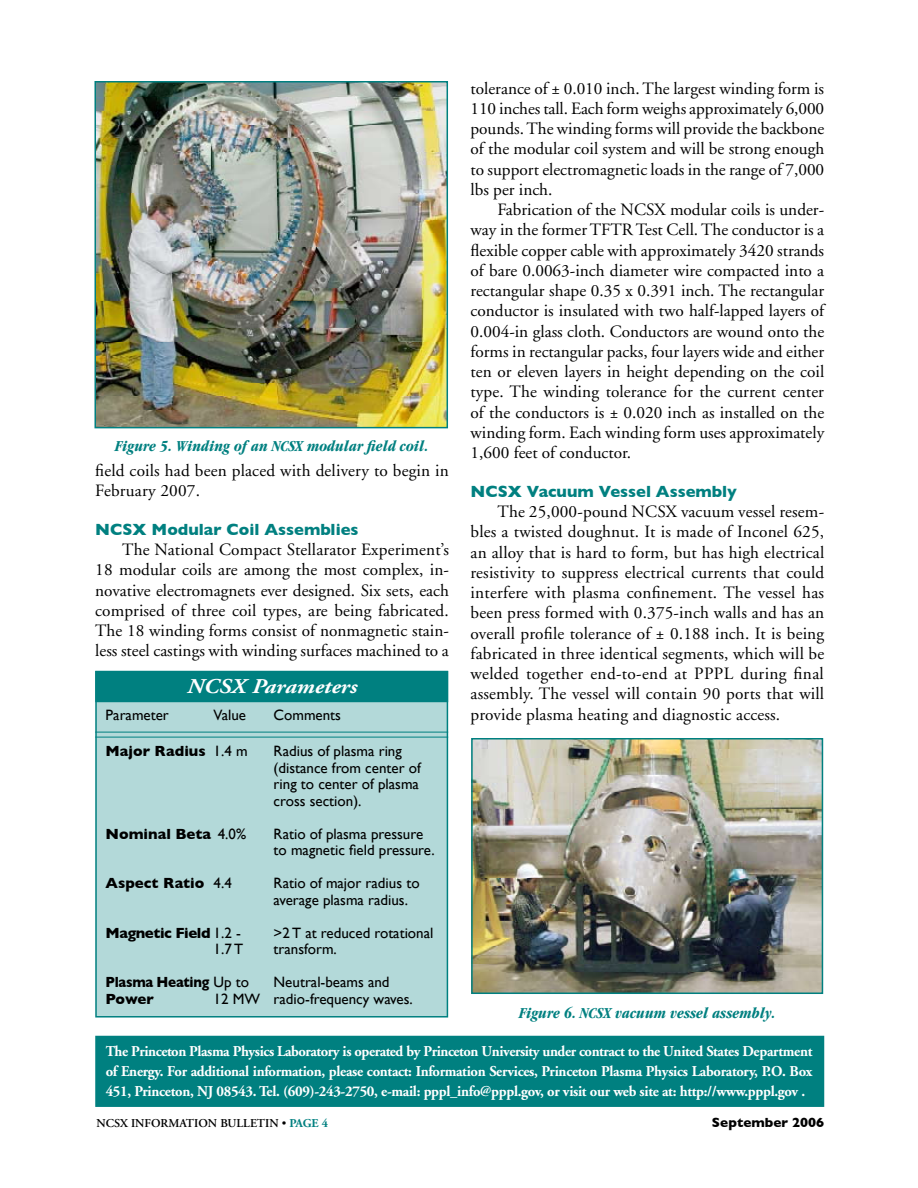
<style>
.page{position:relative;width:918px;height:1188px;background:#fff}
.page>*{position:absolute;margin:0;border:0;box-sizing:border-box;transform-origin:0 0}
.t1{font:italic 700 21px "Adobe Garamond";color:#fff;scale:1.1 1}
.t2{font:17.25px/20.2px "Adobe Garamond";color:#000;text-align:justify}
.t3{font:700 16.5px "Gill Sans";color:#008080}
.t4{font:italic 700 condensed 15.75px "Garamond";color:#008080}
.t5{font:700 15px/20.2px "Adobe Garamond";letter-spacing:-.02em;color:#fff;text-align:justify}
.t6{font:15px/16.5px "Gill Sans";color:#000}
.t7{font:700 15px "Gill Sans";color:#000}
.t8{font:700 15px "Gill Sans";letter-spacing:-.03em;color:#000}
.t9{font:700 15px "Gill Sans";letter-spacing:-.02em;color:#000;scale:.9 1}
.t10{font:700 13.5px "Gill Sans";color:#000}
.t11{font:600 12px "Adobe Garamond";color:#000}
.s1{font-weight:400}
.s2{font-weight:700;color:#008080}
</style>
<div class="page">
<div style="left:95px;top:671px;width:353px;height:347px;background:#b3d9d9;border:2px solid #008080"></div>
<hr style="left:95px;top:732px;width:353px;height:1px;background:#008080">
<hr style="left:95px;top:737px;width:353px;height:1px;background:#008080">
<div style="left:95px;top:671px;width:353px;height:31px;background:#008080"></div>
<div style="left:95px;top:1036px;width:729px;height:71px;background:#008080;border:2px solid #008080"></div>
<img style="left:97px;top:84px;width:348px;height:341px">
<div style="left:94px;top:81px;width:354px;height:347px;border:2px solid #008080"></div>
<img style="left:474px;top:741px;width:346px;height:250px">
<div style="left:471px;top:738px;width:352px;height:256px;border:2px solid #008080"></div>
<p class="t2" style="left:471px;top:78px;width:355px">tolerance of ± 0.010 inch. The largest winding form is 110 inches tall. Each form weighs approximately 6,000 pounds. The winding forms will provide the backbone of the modular coil system and will be strong enough to support electromagnetic loads in the range of 7,000 lbs per inch.</p>
<p class="t2" style="left:471px;top:200px;width:355px;text-indent:27px">Fabrication of the NCSX modular coils is under&shy;way in the former TFTR Test Cell. The conductor is a flexible copper cable with approximately 3420 strands of bare 0.0063-inch diameter wire compacted into a rectangular shape 0.35 x 0.391 inch. The rectangular conductor is insulated with two half-lapped layers of 0.004-in glass cloth. Conductors are wound onto the forms in rectangular packs, four layers wide and either ten or eleven layers in height depending on the coil type. The winding tolerance for the current center of the conductors is ± 0.020 inch as installed on the winding form. Each winding form uses approximately 1,600 feet of conductor.</p>
<p class="t3" style="left:471px;top:482px;width:268px">NCSX Vacuum Vessel Assembly</p>
<p class="t2" style="left:471px;top:502px;width:355px;text-indent:27px">The 25,000-pound NCSX vacuum vessel resem&shy;bles a twisted doughnut. It is made of Inconel 625, an alloy that is hard to form, but has high electrical resistivity to suppress electrical currents that could interfere with plasma confinement. The vessel has been press formed with 0.375-inch walls and has an overall profile tolerance of ± 0.188 inch. It is being fabricated in three identical segments, which will be welded together end-to-end at PPPL during final assembly. The vessel will contain 90 ports that will provide plasma heating and diagnostic access.</p>
<p class="t4" style="left:115px;top:437px;width:315px">Figure 5. Winding of an NCSX modular field coil.</p>
<p class="t2" style="left:95px;top:461px;width:355px">field coils had been placed with delivery to begin in<br>February 2007.</p>
<p class="t3" style="left:95px;top:520px;width:265px">NCSX Modular Coil Assemblies</p>
<p class="t2" style="left:95px;top:540px;width:355px;text-indent:27px">The National Compact Stellarator Experiment’s 18 modular coils are among the most complex, in&shy;novative electromagnets ever designed. Six sets, each comprised of three coil types, are being fabricated.<br>The 18 winding forms consist of nonmagnetic stain&shy;less steel castings with winding surfaces machined to a</p>
<p class="t1" style="left:187px;top:674px;width:156px">NCSX Parameters</p>
<p class="t6" style="left:106px;top:706px;width:65px">Parameter</p>
<p class="t6" style="left:214px;top:706px;width:34px">Value</p>
<p class="t6" style="left:274px;top:706px;width:69px">Comments</p>
<p class="t7" style="left:106px;top:742px;width:144px">Major Radius <span class="s1">1.4 m</span></p>
<p class="t6" style="left:274px;top:743px;width:149px">Radius of plasma ring (distance from center of ring to center of plasma cross section).</p>
<p class="t7" style="left:106px;top:825px;width:142px">Nominal Beta <span class="s1">4.0%</span></p>
<p class="t6" style="left:274px;top:825px;width:163px">Ratio of plasma pressure to magnetic field pressure.</p>
<p class="t7" style="left:106px;top:874px;width:128px">Aspect Ratio <span class="s1">4.4</span></p>
<p class="t6" style="left:274px;top:875px;width:148px">Ratio of major radius to average plasma radius.</p>
<p class="t8" style="left:106px;top:924px;width:137px">Magnetic Field <span class="s1">1.2 -</span></p>
<p class="t6" style="left:274px;top:924px;width:161px">&gt;2 T at reduced rotational</p>
<p class="t6" style="left:214px;top:941px;width:31px">1.7 T</p>
<p class="t6" style="left:274px;top:941px;width:65px">transform.</p>
<p class="t9" style="left:106px;top:973px;width:161px">Plasma Heating <span class="s1">Up to</span></p>
<p class="t6" style="left:274px;top:974px;width:118px">Neutral-beams and</p>
<p class="t7" style="left:106px;top:990px;width:50px">Power</p>
<p class="t6" style="left:214px;top:990px;width:201px">12 MW radio-frequency waves.</p>
<p class="t5" style="left:106px;top:1041px;width:708px">The Princeton Plasma Physics Laboratory is operated by Princeton University under contract to the United States Department of Energy. For additional information, please contact: Information Services, Princeton Plasma Physics Laboratory, P.O. Box 451, Princeton, NJ 08543. Tel. (609)-243-2750, e-mail: pppl_info@pppl.gov, or visit our web site at: http://www.pppl.gov .</p>
<p class="t10" style="left:712px;top:1114px;width:114px">September 2006</p>
<p class="t4" style="left:519px;top:1004px;width:258px">Figure 6. NCSX vacuum vessel assembly.</p>
<p class="t11" style="left:96px;top:1117px;width:233px">NCSX INFORMATION BULLETIN <span class="s1">•</span> <span class="s2">Page 4</span></p>
</div>
